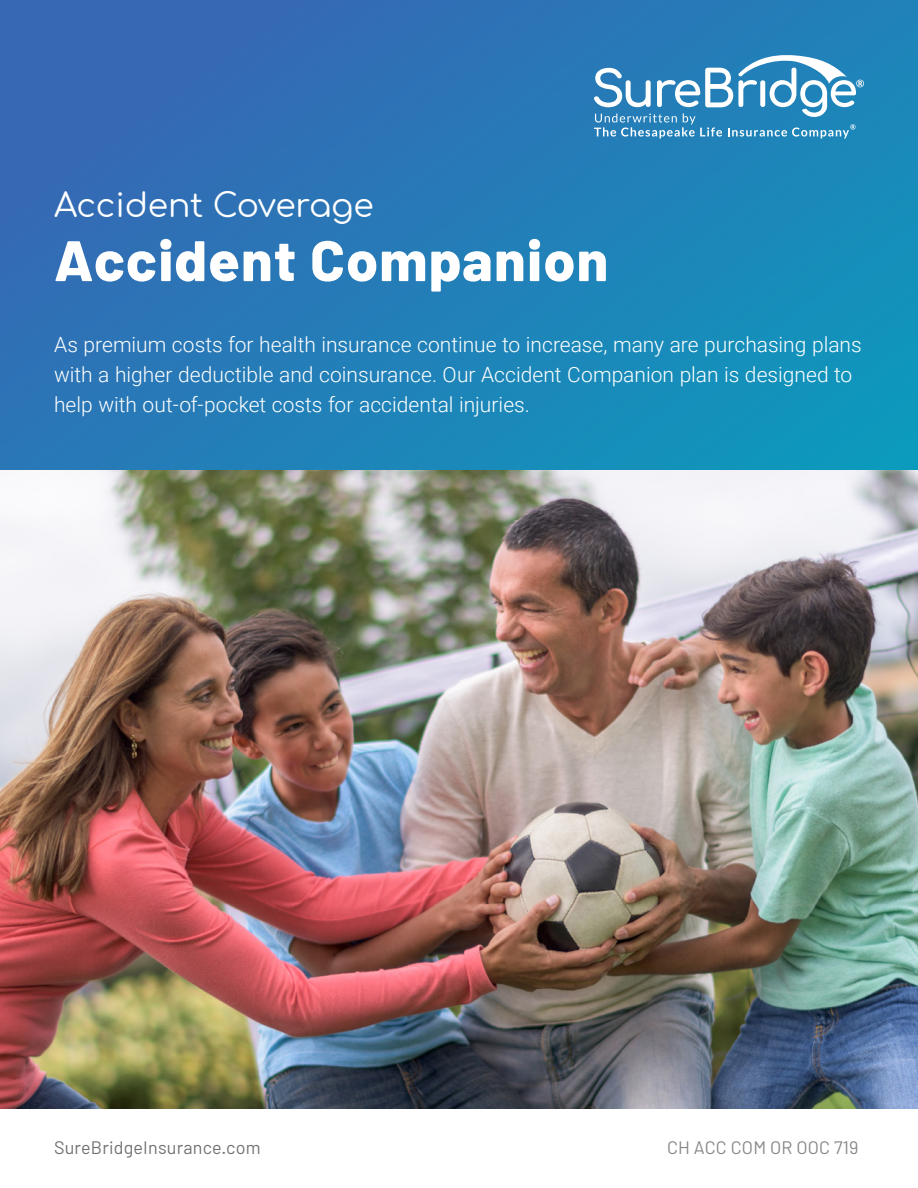
<style>
.page{position:relative;width:918px;height:1188px;background:#fff}
.page>*{position:absolute;margin:0;border:0;box-sizing:border-box;transform-origin:0 0}
.t1{font:800 57px "Barlow";letter-spacing:.025em;color:#fff}
.t2{font:33px "Comfortaa";letter-spacing:-.005em;color:#fff}
.t3{font:300 21px/30px "Roboto";color:#fff}
.t4{font:18px "Barlow";letter-spacing:.01em;color:#717373}
.t5{font:18px "Barlow";letter-spacing:.01em;color:#888787}
</style>
<div class="page">
<img style="left:0;top:470px;width:918px;height:638px">
<div style="left:0;top:0;width:918px;height:470px;background:linear-gradient(to right,#346bb4,#1490bb)"></div>
<svg style="left:594px;top:53px;width:270px;height:85px"></svg>
<p class="t2" style="left:54px;top:175px;width:321px">Accident Coverage</p>
<p class="t1" style="left:54px;top:225px;width:556px">Accident Companion</p>
<p class="t3" style="left:54px;top:328px;width:809px">As premium costs for health insurance continue to increase, many are purchasing plans with a higher deductible and coinsurance. Our Accident Companion plan is designed to help with out-of-pocket costs for accidental injuries.</p>
<p class="t4" style="left:54px;top:1136px;width:208px">SureBridgeInsurance.com</p>
<p class="t5" style="left:667px;top:1137px;width:193px">CH ACC COM OR OOC 719</p>
</div>
